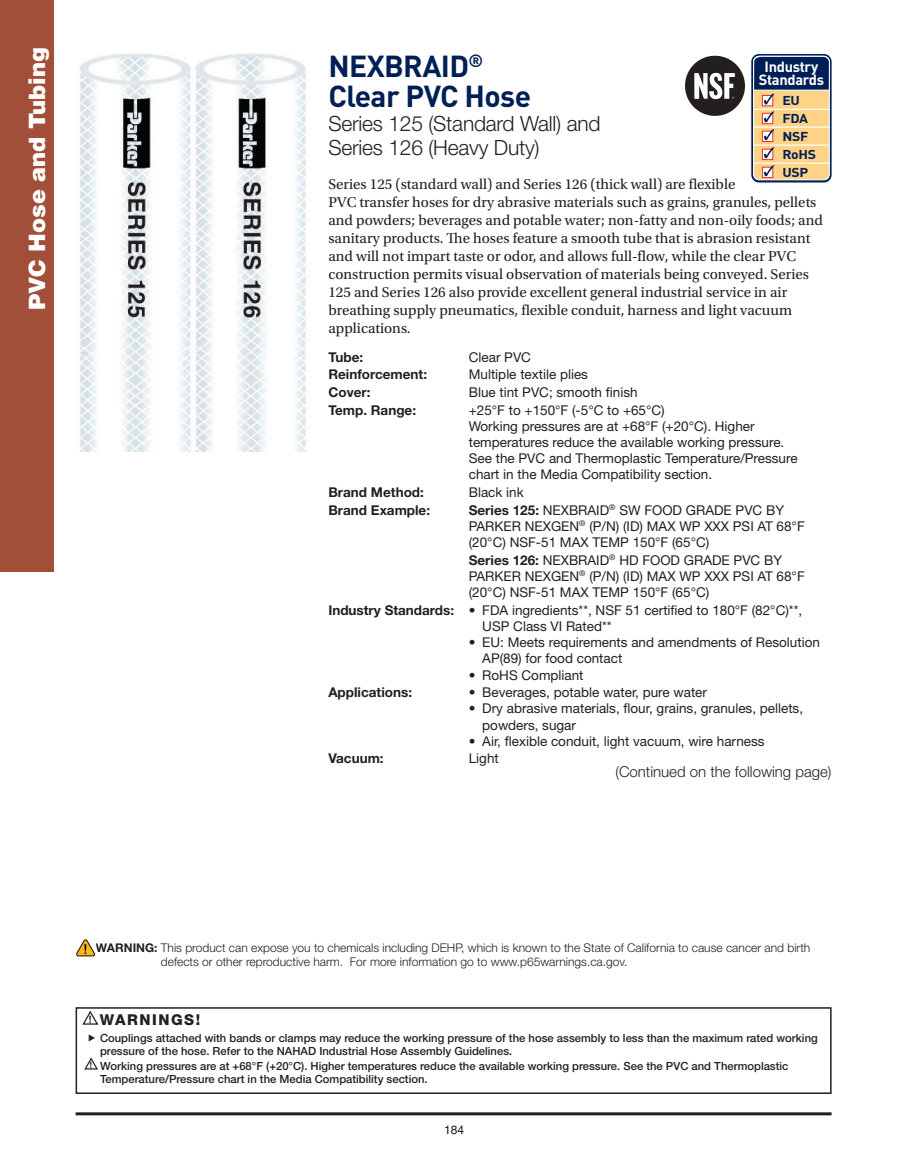
<style>
.page{position:relative;width:918px;height:1175px;background:#fff}
.page>*{position:absolute;margin:0;border:0;box-sizing:border-box;transform-origin:0 0}
.t1{font:700 30px/30px "DINOT";letter-spacing:-.02em;color:#001f56}
.t2{font:900 22.5px "Helvetica";color:#fff}
.t3{font:300 21px/24px "Helvetica Neue LT Std";letter-spacing:-.01em;color:#231f20}
.t4{font:15px/18px "Utopia Std";color:#231f20}
.t5{font:300 15px "Helvetica Neue LT Std";color:#231f20}
.t6{font:800 15px "Helvetica Neue LT Std";letter-spacing:.1em;color:#231f20}
.t7{font:700 14.55px/12.9px "DINOT";letter-spacing:-.02em;color:#fff;text-align:center}
.t8{font:13.5px/16.2px "Helvetica Neue LT Std";color:#231f20}
.t9{font:700 13.5px "Helvetica Neue LT Std";color:#231f20}
.t10{font:700 12.75px/18px "DINOT";letter-spacing:-.02em;color:#001f56;scale:1.1 1}
.t11{font:300 12px/13.5px "Helvetica Neue LT Std";color:#231f20}
.t12{font:12px "Helvetica";color:#231f20}
.t13{font:500 11.25px/13.5px "Helvetica Neue LT Std";color:#231f20}
.t14{font:700 10.2px "Helvetica";color:#231f20}
.t15{font:700 8.7px "Helvetica";color:#231f20}
.s1{font-weight:700}
</style>
<div class="page">
<hr style="left:76px;top:1112px;width:756px;height:3px;background:#231f20">
<div style="left:0;top:0;width:54px;height:571px;background:#a14f39"></div>
<img style="left:685px;top:56px;width:60px;height:60px">
<img style="left:79px;top:53px;width:112px;height:398px">
<img style="left:195px;top:53px;width:111px;height:398px">
<div style="left:76px;top:1007px;width:756px;height:87px;border:2px solid #231f20"></div>
<svg style="left:82px;top:1009px;width:18px;height:16px"></svg>
<div style="left:751px;top:54px;width:81px;height:128px;border:4px solid #001f56;border-radius:5px"></div>
<div style="left:754px;top:56px;width:75px;height:124px;background:#fed385;border-radius:5px"></div>
<div style="left:753px;top:56px;width:77px;height:124px;border:1px solid #fff;border-radius:5px"></div>
<hr style="left:754px;top:126px;width:75px;height:2px;background:#fff">
<hr style="left:754px;top:144px;width:75px;height:2px;background:#fff">
<hr style="left:754px;top:162px;width:75px;height:2px;background:#fff">
<hr style="left:754px;top:109px;width:75px;height:1px;background:#fff">
<div style="left:762px;top:95px;width:11px;height:11px;border:1px solid #ee2926"></div>
<svg style="left:752px;top:55px;width:79px;height:50px"></svg>
<div style="left:762px;top:113px;width:11px;height:11px;border:1px solid #ee2926"></div>
<svg style="left:764px;top:111px;width:10px;height:11px"></svg>
<div style="left:762px;top:131px;width:11px;height:11px;border:1px solid #ee2926"></div>
<svg style="left:764px;top:129px;width:10px;height:11px"></svg>
<div style="left:762px;top:149px;width:11px;height:11px;border:1px solid #ee2926"></div>
<svg style="left:764px;top:147px;width:10px;height:11px"></svg>
<div style="left:762px;top:167px;width:11px;height:11px;border:1px solid #ee2926"></div>
<svg style="left:764px;top:165px;width:10px;height:11px"></svg>
<svg style="left:76px;top:939px;width:20px;height:17px"></svg>
<svg style="left:84px;top:1057px;width:14px;height:13px"></svg>
<h2 class="t2" style="left:29px;top:310px;width:264px;rotate:-90deg">PVC Hose and Tubing</h2>
<h1 class="t1" style="left:328px;top:52px;width:204px">NEXBRAID<sup>®<br></sup>Clear PVC Hose</h1>
<p class="t7" style="left:759px;top:60px;width:67px">Industry<br>Standards</p>
<p class="t10" style="left:782px;top:92px;width:32px">EU<br>FDA<br>NSF<br>RoHS<br>USP</p>
<h3 class="t3" style="left:328px;top:113px;width:274px">Series 125 (Standard Wall) and<br>Series 126 (Heavy Duty)</h3>
<p class="t4" style="left:328px;top:177px;width:496px">Series 125 (standard wall) and Series 126 (thick wall) are flexible<br>PVC transfer hoses for dry abrasive materials such as grains, granules, pellets and powders; beverages and potable water; non-fatty and non-oily foods; and sanitary products. The hoses feature a smooth tube that is abrasion resistant and will not impart taste or odor, and allows full-flow, while the clear PVC construction permits visual observation of materials being conveyed. Series 125 and Series 126 also provide excellent general industrial service in air breathing supply pneumatics, flexible conduit, harness and light vacuum applications.</p>
<p class="t9" style="left:328px;top:352px;width:36px">Tube:</p>
<p class="t8" style="left:469px;top:350px;width:64px">Clear PVC</p>
<p class="t9" style="left:328px;top:370px;width:100px">Reinforcement:</p>
<p class="t8" style="left:469px;top:367px;width:121px">Multiple textile plies</p>
<p class="t9" style="left:328px;top:387px;width:44px">Cover:</p>
<p class="t8" style="left:469px;top:385px;width:170px">Blue tint PVC; smooth finish</p>
<p class="t9" style="left:328px;top:405px;width:89px">Temp. Range:</p>
<p class="t8" style="left:469px;top:403px;width:330px">+25°F to +150°F (-5°C to +65°C)<br>Working pressures are at +68°F (+20°C). Higher temperatures reduce the available working pressure.<br>See the PVC and Thermoplastic Temperature/Pressure chart in the Media Compatibility section.</p>
<p class="t9" style="left:328px;top:487px;width:97px">Brand Method:</p>
<p class="t8" style="left:469px;top:485px;width:57px">Black ink</p>
<p class="t9" style="left:328px;top:505px;width:103px">Brand Example:</p>
<p class="t8" style="left:469px;top:503px;width:337px"><span class="s1">Series 125:</span> NEXBRAID<sup>®</sup> SW FOOD GRADE PVC BY<br>PARKER NEXGEN<sup>®</sup> (P/N) (ID) MAX WP XXX PSI AT 68°F (20°C) NSF-51 MAX TEMP 150°F (65°C)</p>
<p class="t8" style="left:469px;top:553px;width:337px"><span class="s1">Series 126:</span> NEXBRAID<sup>®</sup> HD FOOD GRADE PVC BY<br>PARKER NEXGEN<sup>®</sup> (P/N) (ID) MAX WP XXX PSI AT 68°F (20°C) NSF-51 MAX TEMP 150°F (65°C)</p>
<p class="t8" style="left:482px;top:603px;width:321px;text-indent:-154px"><span class="s1">Industry Standards:</span> • FDA ingredients**, NSF 51 certified to 180°F (82°C)**,<br>USP Class VI Rated**</p>
<p class="t8" style="left:482px;top:635px;width:339px;text-indent:-13px">• EU: Meets requirements and amendments of Resolution<br>AP(89) for food contact</p>
<p class="t8" style="left:469px;top:668px;width:116px">• RoHS Compliant</p>
<p class="t9" style="left:328px;top:687px;width:85px">Applications:</p>
<p class="t8" style="left:469px;top:685px;width:240px">• Beverages, potable water, pure water</p>
<p class="t8" style="left:482px;top:701px;width:322px;text-indent:-14px">• Dry abrasive materials, flour, grains, granules, pellets, powders, sugar</p>
<p class="t8" style="left:469px;top:734px;width:297px">• Air, flexible conduit, light vacuum, wire harness</p>
<p class="t9" style="left:328px;top:754px;width:57px">Vacuum:</p>
<p class="t8" style="left:469px;top:751px;width:32px">Light</p>
<p class="t5" style="left:615px;top:766px;width:218px">(Continued on the following page)</p>
<p class="t11" style="left:161px;top:942px;width:651px;text-indent:-65px"><span class="s1">WARNING:</span> This product can expose you to chemicals including DEHP, which is known to the State of California to cause cancer and birth defects or other reproductive harm. For more information go to www.p65warnings.ca.gov.</p>
<p class="t14" style="left:88px;top:1015px;width:5px">!</p>
<p class="t15" style="left:90px;top:1061px;width:4px">!</p>
<p class="t6" style="left:100px;top:1010px;width:102px">WARNINGS!</p>
<p class="t13" style="left:100px;top:1031px;width:719px">Couplings attached with bands or clamps may reduce the working pressure of the hose assembly to less than the maximum rated working pressure of the hose. Refer to the NAHAD Industrial Hose Assembly Guidelines.</p>
<p class="t13" style="left:100px;top:1059px;width:690px">Working pressures are at +68°F (+20°C). Higher temperatures reduce the available working pressure. See the PVC and Thermoplastic<br>Temperature/Pressure chart in the Media Compatibility section.</p>
<p class="t12" style="left:444px;top:1124px;width:22px">184</p>
</div>
